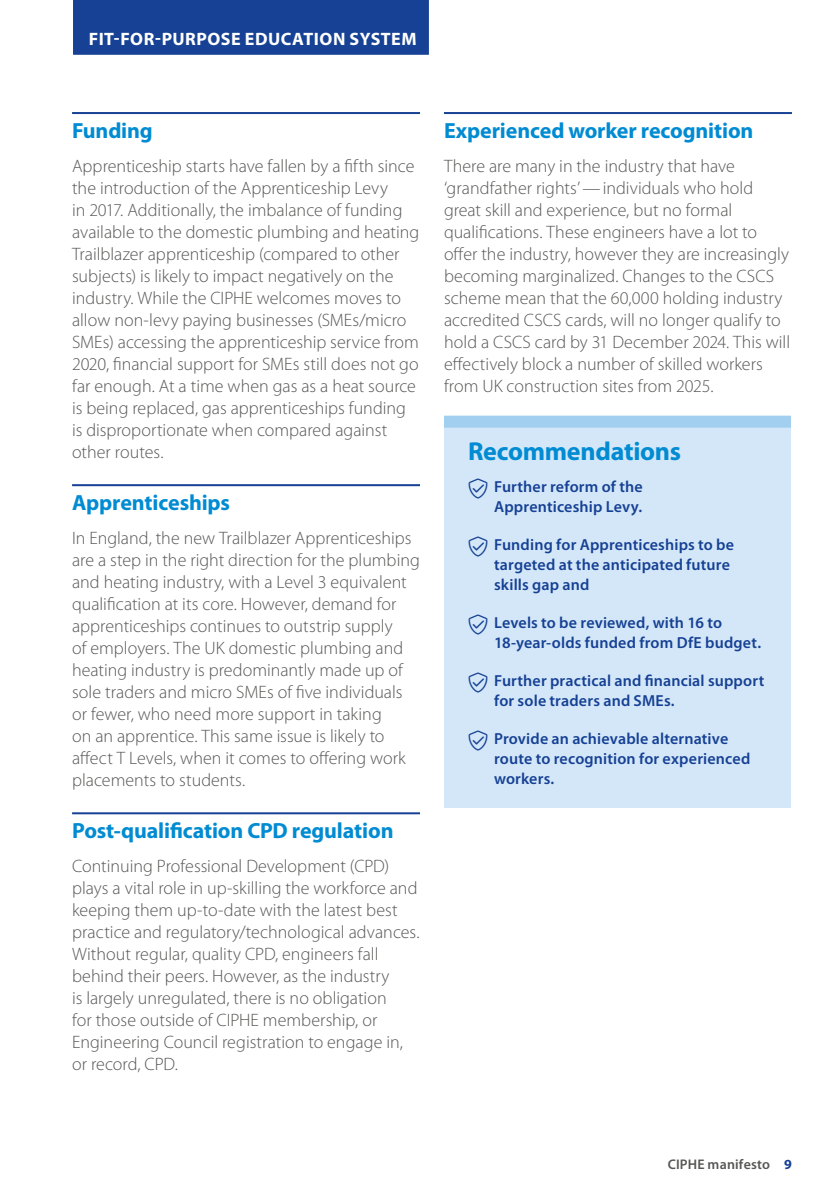
<style>
.page{position:relative;width:840px;height:1191px;background:#fff}
.page>*{position:absolute;margin:0;border:0;box-sizing:border-box;transform-origin:0 0}
.t1{font:700 26px "Myriad Pro";letter-spacing:-.01em;color:#008bd2}
.t2{font:700 22px "Myriad Pro";letter-spacing:-.01em;color:#008bd2}
.t3{font:300 18px/22px "Myriad Pro";color:#575756}
.t4{font:700 18px "Myriad Pro";letter-spacing:.03em;color:#fff}
.t5{font:600 16px/20px "Myriad Pro";letter-spacing:.01em;color:#164194}
.t6{font:600 14px "Myriad Pro";letter-spacing:.015em;color:#575756}
.s1{font-weight:700;color:#164194}
</style>
<div class="page">
<hr style="left:72px;top:112px;width:348px;height:2px;background:#164194">
<hr style="left:72px;top:484px;width:348px;height:2px;background:#164194">
<hr style="left:72px;top:812px;width:348px;height:2px;background:#164194">
<hr style="left:444px;top:112px;width:347px;height:2px;background:#164194">
<div style="left:444px;top:416px;width:346px;height:392px;background:#d4e7f8"></div>
<div style="left:444px;top:416px;width:346px;height:12px;background:#a2cff0"></div>
<div style="left:73px;top:0;width:355px;height:55px;background:#164194"></div>
<p class="t4" style="left:89px;top:29px;width:315px">Fit-for-purpose education system</p>
<p class="t2" style="left:72px;top:118px;width:82px">Funding</p>
<p class="t3" style="left:72px;top:155px;width:348px">Apprenticeship starts have fallen by a fifth since the introduction of the Apprenticeship Levy<br>in 2017. Additionally, the imbalance of funding available to the domestic plumbing and heating Trailblazer apprenticeship (compared to other subjects) is likely to impact negatively on the industry. While the CIPHE welcomes moves to allow non-levy paying businesses (SMEs/micro SMEs) accessing the apprenticeship service from 2020, financial support for SMEs still does not go far enough. At a time when gas as a heat source is being replaced, gas apprenticeships funding is disproportionate when compared against other routes.</p>
<p class="t2" style="left:72px;top:490px;width:159px">Apprenticeships</p>
<p class="t3" style="left:72px;top:527px;width:349px">In England, the new Trailblazer Apprenticeships are a step in the right direction for the plumbing and heating industry, with a Level 3 equivalent qualification at its core. However, demand for apprenticeships continues to outstrip supply<br>of employers. The UK domestic plumbing and heating industry is predominantly made up of sole traders and micro SMEs of five individuals or fewer, who need more support in taking<br>on an apprentice. This same issue is likely to affect T Levels, when it comes to offering work placements to students.</p>
<p class="t2" style="left:72px;top:818px;width:323px">Post-qualification CPD regulation</p>
<p class="t3" style="left:72px;top:855px;width:349px">Continuing Professional Development (CPD) plays a vital role in up-skilling the workforce and keeping them up-to-date with the latest best practice and regulatory/technological advances.<br>Without regular, quality CPD, engineers fall behind their peers. However, as the industry<br>is largely unregulated, there is no obligation<br>for those outside of CIPHE membership, or Engineering Council registration to engage in, or record, CPD.</p>
<p class="t2" style="left:444px;top:118px;width:311px">Experienced worker recognition</p>
<p class="t3" style="left:444px;top:155px;width:347px">There are many in the industry that have ‘grandfather rights’—individuals who hold great skill and experience, but no formal qualifications. These engineers have a lot to offer the industry, however they are increasingly becoming marginalized. Changes to the CSCS scheme mean that the 60,000 holding industry accredited CSCS cards, will no longer qualify to hold a CSCS card by 31 December 2024. This will effectively block a number of skilled workers from UK construction sites from 2025.</p>
<h1 class="t1" style="left:468px;top:436px;width:214px">Recommendations</h1>
<p class="t5" style="left:494px;top:476px;width:150px">Further reform of the<br>Apprenticeship Levy.</p>
<p class="t5" style="left:494px;top:534px;width:241px">Funding for Apprenticeships to be targeted at the anticipated future skills gap and</p>
<p class="t5" style="left:494px;top:612px;width:268px">Levels to be reviewed, with 16 to<br>18-year-olds funded from DfE budget.</p>
<p class="t5" style="left:494px;top:670px;width:271px">Further practical and financial support for sole traders and SMEs.</p>
<p class="t5" style="left:494px;top:728px;width:258px">Provide an achievable alternative route to recognition for experienced workers.</p>
<p class="t6" style="left:667px;top:1156px;width:126px">CIPHE manifesto <span class="s1">9</span></p>
</div>
